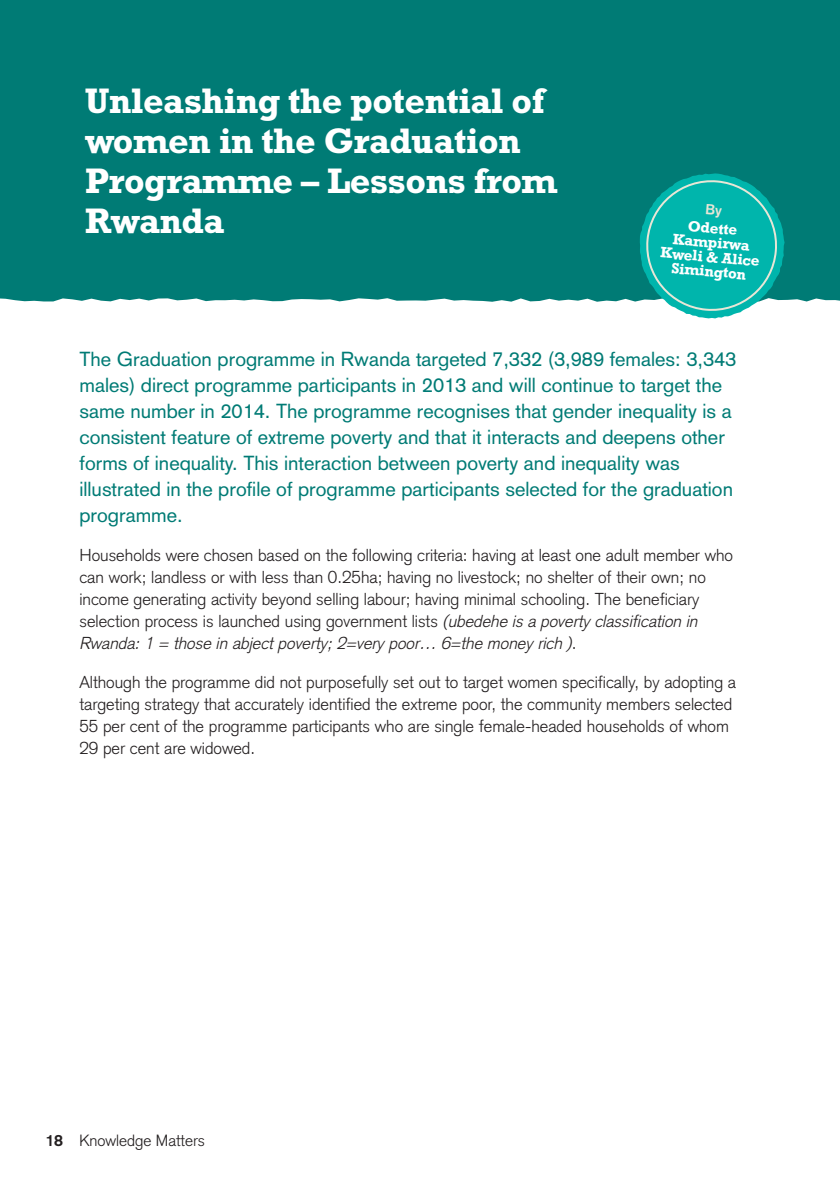
<style>
.page{position:relative;width:840px;height:1191px;background:#fff}
.page>*{position:absolute;margin:0;border:0;box-sizing:border-box;transform-origin:0 0}
.t1{font:700 36px/40px "Rockwell";letter-spacing:-.015em;color:#fff}
.t2{font:20px/26px "Akzidenz Grotesk";color:#007b75}
.t3{font:300 17px/22px "Akzidenz Grotesk";color:#231f20}
.t4{font:300 16px "Akzidenz Grotesk";color:#231f20}
.t5{font:700 15.2px/14.4px "Rockwell";color:#fff;text-align:center}
.s1{font-style:italic}
.s2{font-weight:700}
</style>
<div class="page">
<div style="left:0;top:0;width:839px;height:302px;background:#007b75"></div>
<svg style="left:639px;top:173px;width:145px;height:145px;background:#1ab2aa"></svg>
<h1 class="t1" style="left:85px;top:85px;width:473px">Unleashing the potential of women in the Graduation<br>Programme – Lessons from<br>Rwanda</h1>
<p class="t5" style="left:663px;top:218px;width:101px;rotate:5deg">Odette<br>Kampirwa<br>Kweli &amp; Alice<br>Simington</p>
<p class="t2" style="left:79px;top:348px;width:658px">The Graduation programme in Rwanda targeted 7,332 (3,989 females: 3,343 males) direct programme participants in 2013 and will continue to target the same number in 2014. The programme recognises that gender inequality is a consistent feature of extreme poverty and that it interacts and deepens other forms of inequality. This interaction between poverty and inequality was illustrated in the profile of programme participants selected for the graduation programme.</p>
<p class="t3" style="left:79px;top:546px;width:654px">Households were chosen based on the following criteria: having at least one adult member who can work; landless or with less than 0.25ha; having no livestock; no shelter of their own; no income generating activity beyond selling labour; having minimal schooling. The beneficiary selection process is launched using government lists <span class="s1">(ubedeheisapoverty classificationin Rwanda: 1 = those in abject poverty; 2=very poor… 6=the money rich )</span>.</p>
<p class="t3" style="left:79px;top:673px;width:657px">Although the programme did not purposefully set out to target women specifically, by adopting a targeting strategy that accurately identified the extreme poor, the community members selected 55 per cent of the programme participants who are single female-headed households of whom 29 per cent are widowed.</p>
<p class="t4" style="left:45px;top:1134px;width:161px"><span class="s2">18</span> Knowledge Matters</p>
</div>
